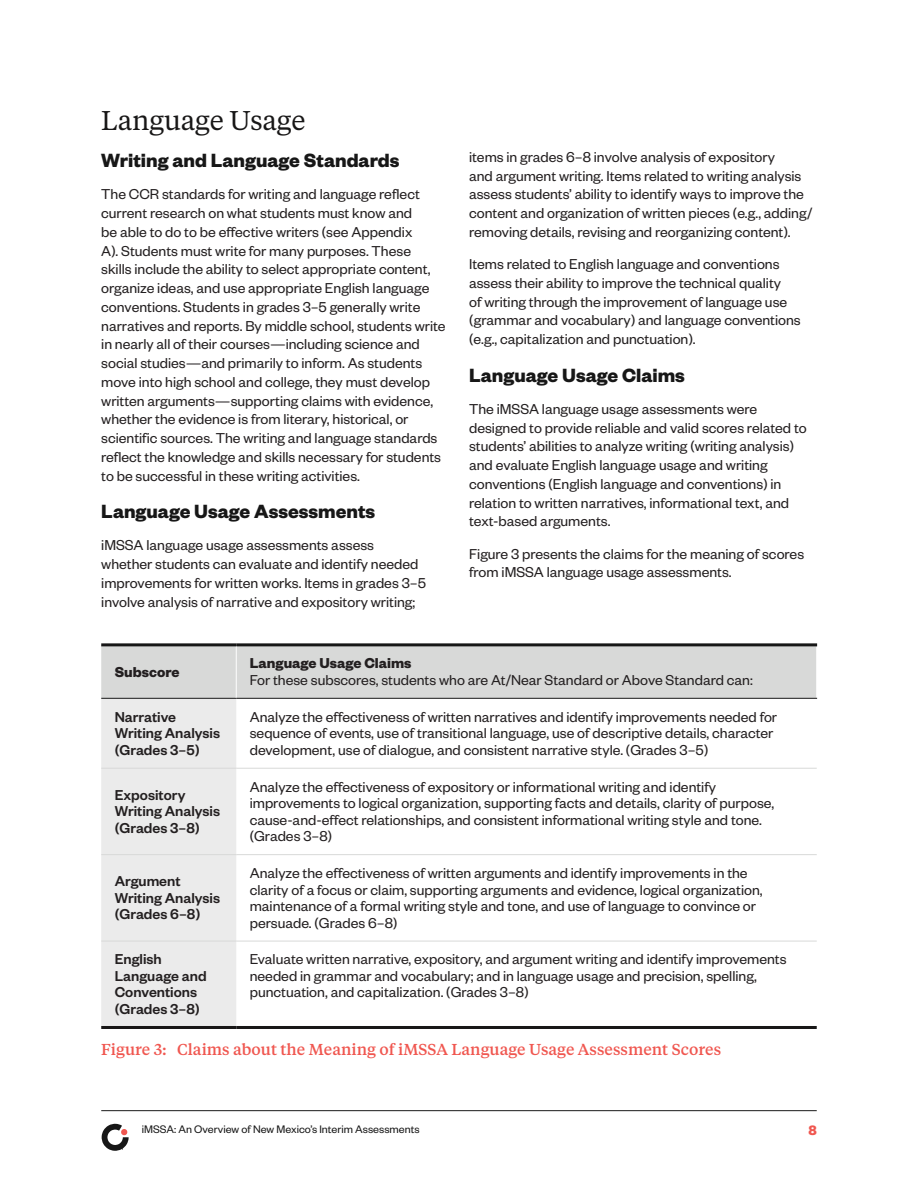
<style>
.page{position:relative;width:918px;height:1188px;background:#fff}
.page>*{position:absolute;margin:0;border:0;box-sizing:border-box;transform-origin:0 0}
.H2_span_all_columns{font:27px "Tiempos Text";letter-spacing:-.005em;color:#181717}
.H3{font:700 21px "Founders Grotesk";color:#171717}
.Body{font:15.75px/18.8px "Founders Grotesk";color:#231f20}
.Table_body{font:15.75px/16.5px "Founders Grotesk";color:#231f20}
.Table_H_column_1{font:500 15.75px/16.5px "Founders Grotesk";color:#231f20}
.t1{font:500 15.75px "Tiempos Text";color:#f05750}
.Table_H_row_1{font:700 15.75px "Founders Grotesk";color:#231f20}
.t2{font:700 15px "Founders Grotesk";color:#f05750}
.t3{font:12px "Founders Grotesk";color:#171717}
</style>
<div class="page">
<div style="left:101px;top:646px;width:715px;height:52px;background:#d8d9d8"></div>
<div style="left:101px;top:699px;width:135px;height:327px;background:#ebebeb"></div>
<hr style="left:101px;top:768px;width:135px;height:1px;background:#d8d9d8">
<hr style="left:101px;top:854px;width:135px;height:1px;background:#d8d9d8">
<hr style="left:101px;top:941px;width:135px;height:1px;background:#d8d9d8">
<hr style="left:101px;top:698px;width:135px;height:1px;background:#171717">
<hr style="left:236px;top:643px;width:581px;height:3px;background:#171717">
<hr style="left:236px;top:646px;width:1px;height:52px;background:#fff">
<hr style="left:236px;top:698px;width:581px;height:1px;background:#171717">
<hr style="left:236px;top:768px;width:581px;height:1px;background:#d8d9d8">
<hr style="left:236px;top:854px;width:581px;height:1px;background:#d8d9d8">
<hr style="left:236px;top:941px;width:581px;height:1px;background:#d8d9d8">
<hr style="left:101px;top:1026px;width:135px;height:3px;background:#181717">
<hr style="left:236px;top:1026px;width:581px;height:3px;background:#181717">
<hr style="left:101px;top:643px;width:135px;height:3px;background:#171717">
<svg style="left:102px;top:1124px;width:27px;height:27px"></svg>
<hr style="left:101px;top:1110px;width:716px;height:1px;background:#1a1a1a">
<p class="H2_span_all_columns" style="left:101px;top:102px;width:206px">Language Usage</p>
<p class="H3" style="left:101px;top:147px;width:300px">Writing and Language Standards</p>
<p class="Body" style="left:101px;top:184px;width:346px">The CCR standards for writing and language reflect current research on what students must know and<br>be able to do to be effective writers (see Appendix<br>A). Students must write for many purposes. These<br>skills include the ability to select appropriate content, organize ideas, and use appropriate English language conventions. Students in grades 3–5 generally write narratives and reports. By middle school, students write in nearly all of their courses—including science and social studies—and primarily to inform. As students move into high school and college, they must develop written arguments—supporting claims with evidence, whether the evidence is from literary, historical, or scientific sources. The writing and language standards reflect the knowledge and skills necessary for students to be successful in these writing activities.</p>
<p class="H3" style="left:101px;top:498px;width:276px">Language Usage Assessments</p>
<p class="Body" style="left:101px;top:535px;width:326px">iMSSA language usage assessments assess whether students can evaluate and identify needed improvements for written works. Items in grades 3–5 involve analysis of narrative and expository writing;</p>
<p class="Body" style="left:469px;top:147px;width:345px">items in grades 6–8 involve analysis of expository<br>and argument writing. Items related to writing analysis assess students’ ability to identify ways to improve the content and organization of written pieces (e.g., adding/ removing details, revising and reorganizing content).</p>
<p class="Body" style="left:469px;top:254px;width:333px">Items related to English language and conventions assess their ability to improve the technical quality<br>of writing through the improvement of language use (grammar and vocabulary) and language conventions (e.g., capitalization and punctuation).</p>
<p class="H3" style="left:469px;top:361px;width:217px">Language Usage Claims</p>
<p class="Body" style="left:469px;top:399px;width:339px">The iMSSA language usage assessments were designed to provide reliable and valid scores related to students’ abilities to analyze writing (writing analysis) and evaluate English language usage and writing conventions (English language and conventions) in relation to written narratives, informational text, and text-based arguments.</p>
<p class="Body" style="left:469px;top:543px;width:337px">Figure 3 presents the claims for the meaning of scores from iMSSA language usage assessments.</p>
<p class="Table_H_row_1" style="left:115px;top:661px;width:66px">Subscore</p>
<p class="Table_H_column_1" style="left:115px;top:708px;width:107px">Narrative<br>Writing Analysis</p>
<p class="Table_H_column_1" style="left:115px;top:741px;width:86px">(Grades 3–5)</p>
<p class="Table_H_column_1" style="left:115px;top:786px;width:107px">Expository<br>Writing Analysis</p>
<p class="Table_H_column_1" style="left:115px;top:819px;width:87px">(Grades 3–8)</p>
<p class="Table_H_column_1" style="left:115px;top:872px;width:107px">Argument<br>Writing Analysis</p>
<p class="Table_H_column_1" style="left:115px;top:905px;width:87px">(Grades 6–8)</p>
<p class="Table_H_column_1" style="left:115px;top:950px;width:93px">English<br>Language and<br>Conventions</p>
<p class="Table_H_column_1" style="left:115px;top:1000px;width:87px">(Grades 3–8)</p>
<p class="Table_H_row_1" style="left:250px;top:653px;width:163px">Language Usage Claims</p>
<p class="Table_body" style="left:250px;top:671px;width:505px">For these subscores, students who are At/Near Standard or Above Standard can:</p>
<p class="Table_body" style="left:250px;top:708px;width:529px">Analyze the effectiveness of written narratives and identify improvements needed for sequence of events, use of transitional language, use of descriptive details, character development, use of dialogue, and consistent narrative style. (Grades 3–5)</p>
<p class="Table_body" style="left:250px;top:778px;width:526px">Analyze the effectiveness of expository or informational writing and identify improvements to logical organization, supporting facts and details, clarity of purpose, cause-and-effect relationships, and consistent informational writing style and tone. (Grades 3–8)</p>
<p class="Table_body" style="left:250px;top:864px;width:514px">Analyze the effectiveness of written arguments and identify improvements in the clarity of a focus or claim, supporting arguments and evidence, logical organization, maintenance of a formal writing style and tone, and use of language to convince or persuade. (Grades 6–8)</p>
<p class="Table_body" style="left:250px;top:950px;width:538px">Evaluate written narrative, expository, and argument writing and identify improvements needed in grammar and vocabulary; and in language usage and precision, spelling, punctuation, and capitalization. (Grades 3–8)</p>
<p class="t1" style="left:101px;top:1039px;width:621px">Figure 3: Claims about the Meaning of iMSSA Language Usage Assessment Scores</p>
<p class="t3" style="left:142px;top:1122px;width:279px">iMSSA: An Overview of New Mexico’s Interim Assessments</p>
<p class="t2" style="left:808px;top:1120px;width:10px">8</p>
</div>
